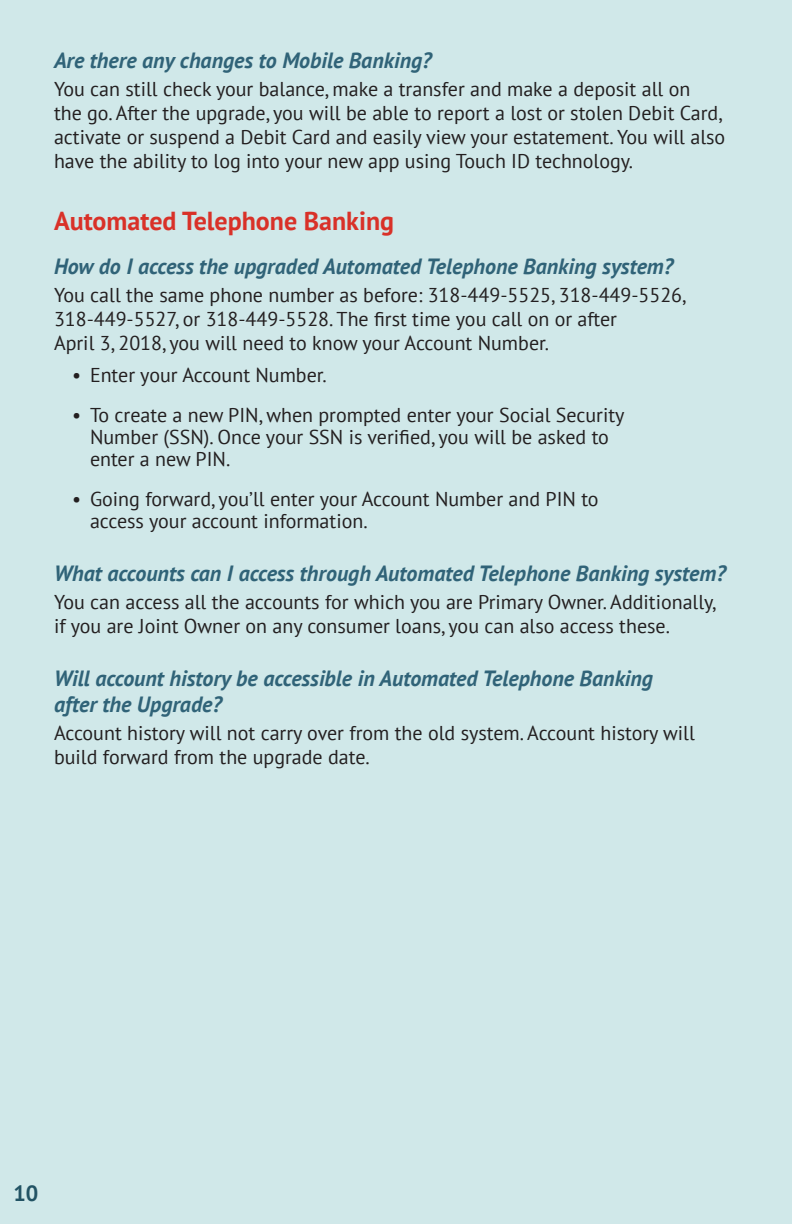
<style>
.page{position:relative;width:792px;height:1224px;background:#d0e8e9}
.page>*{position:absolute;margin:0;border:0;box-sizing:border-box;transform-origin:0 0}
.t1{font:700 26px "PT Sans";color:#d93128}
.t2{font:italic 700 22px/26.4px "PT Sans";color:#306378}
.MajorHead{font:700 22px "PT Sans";color:#225364}
.t3{font:20px/24px "PT Sans";color:#231f20}
</style>
<div class="page">
<p class="t2" style="left:54px;top:47px;width:379px">Are there any changes to Mobile Banking?</p>
<p class="t3" style="left:54px;top:77px;width:673px">You can still check your balance, make a transfer and make a deposit all on<br>the go. After the upgrade, you will be able to report a lost or stolen Debit Card, activate or suspend a Debit Card and easily view your estatement. You will also have the ability to log into your new app using Touch ID technology.</p>
<p class="t1" style="left:54px;top:203px;width:342px">Automated Telephone Banking</p>
<p class="t2" style="left:54px;top:253px;width:621px">How do I access the upgraded Automated Telephone Banking system?</p>
<p class="t3" style="left:54px;top:282px;width:634px">You call the same phone number as before: 318-449-5525, 318-449-5526,<br>318-449-5527, or 318-449-5528. The first time you call on or after<br>April 3, 2018, you will need to know your Account Number.</p>
<p class="t3" style="left:72px;top:362px;width:256px">• Enter your Account Number.</p>
<p class="t3" style="left:90px;top:403px;width:536px;line-height:22px;text-indent:-18px">• To create a new PIN, when prompted enter your Social Security<br>Number (SSN). Once your SSN is verified, you will be asked to enter a new PIN.</p>
<p class="t3" style="left:90px;top:487px;width:510px;line-height:22px;text-indent:-18px">• Going forward, you’ll enter your Account Number and PIN to access your account information.</p>
<p class="t2" style="left:54px;top:559px;width:673px">What accounts can I access through Automated Telephone Banking system?</p>
<p class="t3" style="left:54px;top:589px;width:664px">You can access all the accounts for which you are Primary Owner. Additionally, if you are Joint Owner on any consumer loans, you can also access these.</p>
<p class="t2" style="left:54px;top:664px;width:601px">Will account history be accessible in Automated Telephone Banking after the Upgrade?</p>
<p class="t3" style="left:54px;top:720px;width:642px">Account history will not carry over from the old system. Account history will build forward from the upgrade date.</p>
<p class="MajorHead" style="left:13px;top:1179px;width:26px">10</p>
</div>
